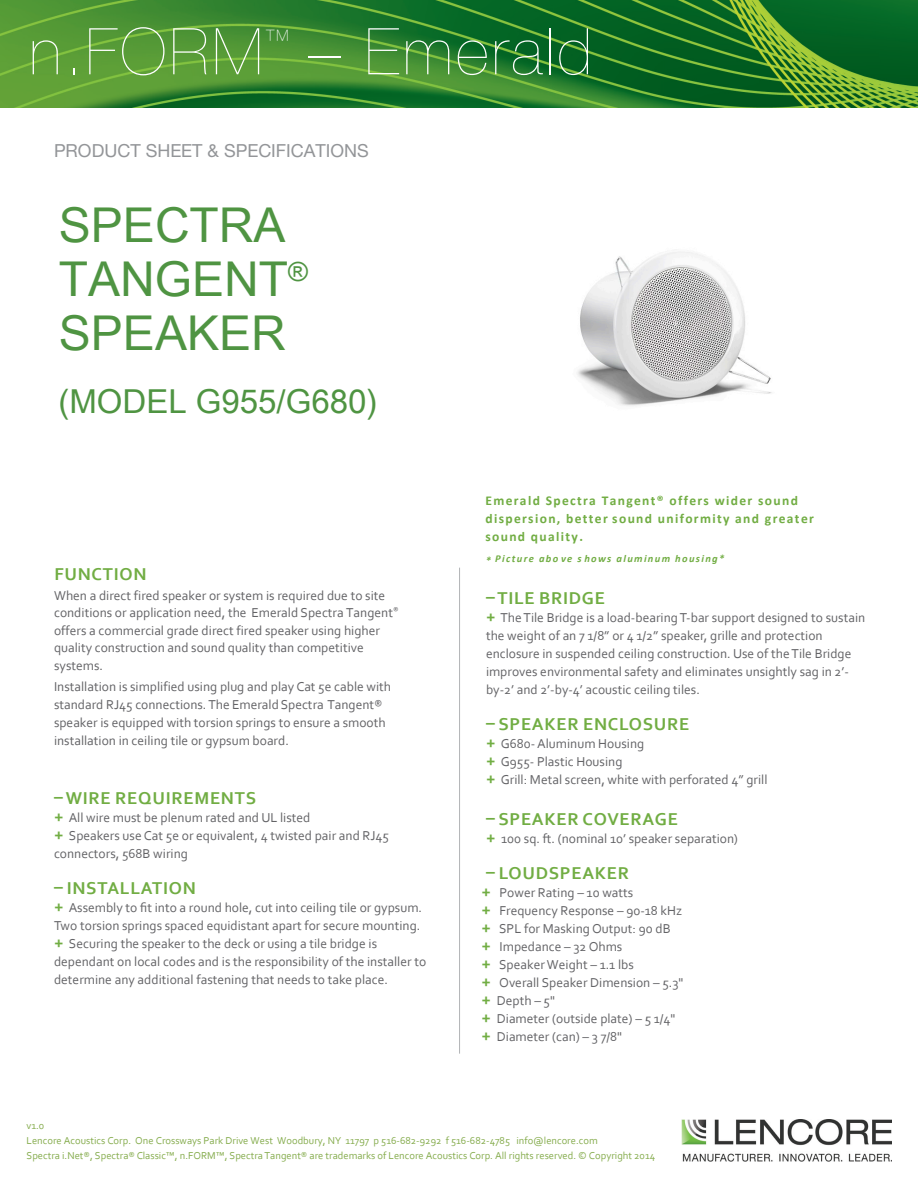
<style>
.page{position:relative;width:918px;height:1188px;background:#fff}
.page>*{position:absolute;margin:0;border:0;box-sizing:border-box;transform-origin:0 0}
.t1{font:200 64.5px "Helvetica Neue LT Std";letter-spacing:.05em;color:#fff}
.t2{font:48px/54px "Arial Unicode MS";color:#4f9442}
.t3{font:33px "Arial Unicode MS";color:#4f9442}
.t4{font:200 27px "Helvetica Neue LT Std";color:#fff}
.t5{font:700 18px "Corbel";letter-spacing:.04em;color:#71ad43}
.t6{font:18px "Helvetica Neue LT Std";color:#939598}
.t7{font:13.5px/18px "Corbel";color:#636366}
.t8{font:700 13.5px/18px "Calibri";letter-spacing:.1em;color:#71ad43}
.t9{font:10.5px/15px "Corbel";color:#85ac4d}
.t10{font:italic 700 10.5px "Calibri";letter-spacing:.13em;color:#71ad43}
.s1{font-weight:700;font-size:18px;color:#71ad43}
.s2{font-weight:700;font-size:18px;color:#71ae43}
</style>
<div class="page">
<img style="left:577px;top:251px;width:195px;height:155px">
<img style="left:682px;top:1119px;width:209px;height:42px">
<hr style="left:459px;top:568px;width:1px;height:486px;background:#b1b3b5">
<img style="left:1px;top:0;width:917px;height:108px">
<h1 class="t1" style="left:29px;top:14px;width:564px">n.FORM – Emerald</h1>
<h3 class="t4" style="left:264px;top:23px;width:28px">™</h3>
<p class="t6" style="left:54px;top:140px;width:316px">PRODUCT SHEET &amp; SPECIFICATIONS</p>
<p class="t2" style="left:59px;top:197px;width:251px">SPECTRA<br>TANGENT<sup>®<br></sup>SPEAKER</p>
<p class="t3" style="left:58px;top:377px;width:321px">(MODEL G955/G680)</p>
<p class="t5" style="left:54px;top:563px;width:94px">FUNCTION</p>
<p class="t7" style="left:54px;top:586px;width:346px;line-height:17.5px">When a direct fired speaker or system is required due to site conditions or application need, the Emerald Spectra Tangent<sup>® </sup>offers a commercial grade direct fired speaker using higher quality construction and sound quality than competitive systems.</p>
<p class="t7" style="left:54px;top:678px;width:339px">Installation is simplified using plug and play Cat 5e cable with standard RJ45 connections. The Emerald Spectra Tangent® speaker is equipped with torsion springs to ensure a smooth installation in ceiling tile or gypsum board.</p>
<p class="t5" style="left:54px;top:787px;width:204px">– WIRE REQUIREMENTS</p>
<p class="t7" style="left:54px;top:808px;width:258px"><span class="s1">+</span> All wire must be plenum rated and UL listed</p>
<p class="t7" style="left:54px;top:826px;width:337px"><span class="s1">+</span> Speakers use Cat 5e or equivalent, 4 twisted pair and RJ45</p>
<p class="t7" style="left:54px;top:844px;width:135px">connectors, 568B wiring</p>
<p class="t5" style="left:54px;top:877px;width:143px">– INSTALLATION</p>
<p class="t7" style="left:54px;top:898px;width:370px"><span class="s1">+</span> Assembly to fit into a round hole, cut into ceiling tile or gypsum.<br>Two torsion springs spaced equidistant apart for secure mounting.</p>
<p class="t7" style="left:54px;top:934px;width:325px"><span class="s1">+</span> Securing the speaker to the deck or using a tile bridge is</p>
<p class="t7" style="left:54px;top:952px;width:374px">dependant on local codes and is the responsibility of the installer to determine any additional fastening that needs to take place.</p>
<p class="t8" style="left:485px;top:492px;width:330px">Emerald Spectra Tangent® offers wider sound dispersion, better sound uniformity and greater sound quality.</p>
<p class="t10" style="left:486px;top:552px;width:240px">* Picture abo ve s hows aluminum housing*</p>
<p class="t5" style="left:486px;top:587px;width:120px">– TILE BRIDGE</p>
<p class="t7" style="left:486px;top:608px;width:381px"><span class="s1">+</span> The Tile Bridge is a load-bearing T-bar support designed to sustain</p>
<p class="t7" style="left:486px;top:626px;width:338px">the weight of an 7 1/8” or 4 1/2” speaker, grille and protection</p>
<p class="t7" style="left:486px;top:644px;width:367px">enclosure in suspended ceiling construction. Use of the Tile Bridge</p>
<p class="t7" style="left:486px;top:662px;width:364px">improves environmental safety and eliminates unsightly sag in 2’-</p>
<p class="t7" style="left:486px;top:680px;width:215px">by-2’ and 2’-by-4’ acoustic ceiling tiles.</p>
<p class="t5" style="left:486px;top:713px;width:205px">– SPEAKER ENCLOSURE</p>
<p class="t7" style="left:486px;top:734px;width:283px"><span class="s2">+</span> G680- Aluminum Housing<br><span class="s2">+</span> G955- Plastic Housing<br><span class="s1">+</span> Grill: Metal screen, white with perforated 4” grill</p>
<p class="t5" style="left:486px;top:807px;width:193px">– SPEAKER COVERAGE</p>
<p class="t7" style="left:486px;top:829px;width:253px"><span class="s1">+</span> 100 sq. ft. (nominal 10’ speaker separation)</p>
<p class="t5" style="left:486px;top:861px;width:145px">– LOUDSPEAKER</p>
<p class="t7" style="left:482px;top:883px;width:203px"><span class="s1">+</span> Power Rating – 10 watts<br><span class="s1">+</span> Frequency Response – 90-18 kHz <span class="s1">+</span> SPL for Masking Output: 90 dB <span class="s1">+</span> Impedance – 32 Ohms<br><span class="s1">+</span> Speaker Weight – 1.1 lbs<br><span class="s1">+</span> Overall Speaker Dimension – 5.3" <span class="s1">+</span> Depth – 5"<br><span class="s1">+</span> Diameter (outside plate) – 5 1/4" <span class="s1">+</span> Diameter (can) – 3 7/8"</p>
<p class="t9" style="left:27px;top:1118px;width:630px">v1.0<br>Lencore Acoustics Corp. One Crossways Park Drive West Woodbury, NY 11797 p 516-682-9292 f 516-682-4785 info@lencore.com<br>Spectra i.Net®, Spectra® Classic™, n.FORM™, Spectra Tangent® are trademarks of Lencore Acoustics Corp. All rights reserved. © Copyright 2014</p>
</div>
